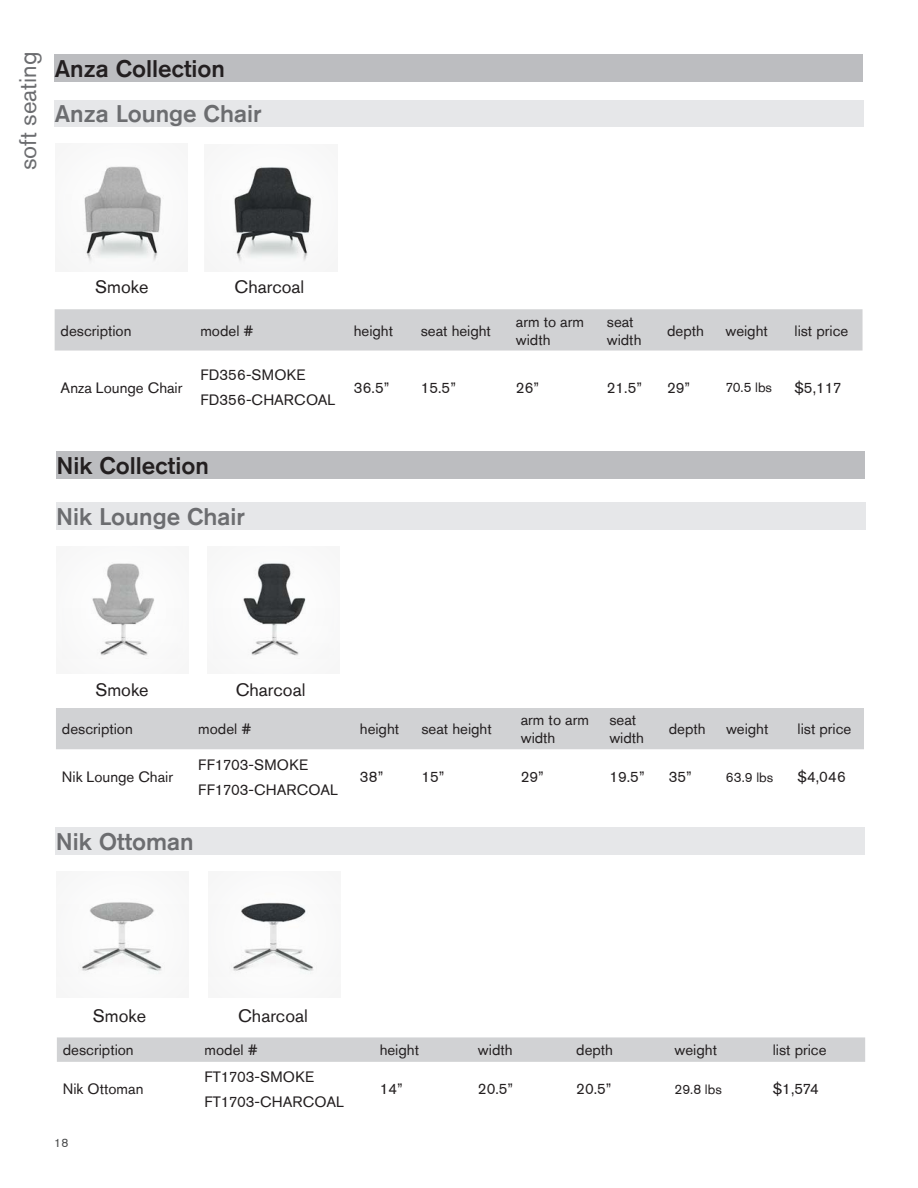
<style>
.page{position:relative;width:918px;height:1188px;background:#fff}
.page>*{position:absolute;margin:0;border:0;box-sizing:border-box;transform-origin:0 0}
.Chart_Header{font:500 24px "Akzidenz Grotesk Pro";color:#6c6d70}
.Seating_Type_-Header{font:500 24px "Akzidenz Grotesk Pro";color:#231f20}
.t1{font:24px "Akzidenz Grotesk Pro";color:#6c6d70}
.Body_text{font:18px "Akzidenz Grotesk Pro";color:#231f20}
.Chart_text{font:15px/18px "Akzidenz Grotesk Pro";color:#231f20}
.Chart_text-2{font:15px "Akzidenz Grotesk Pro";letter-spacing:.02em;color:#231f20}
.Chart_text-3{font:13.5px "Akzidenz Grotesk Pro";color:#231f20}
.t2{font:12px "Akzidenz Grotesk Pro";color:#4b4c4d}
</style>
<div class="page">
<div style="left:56px;top:502px;width:810px;height:27px;background:#e6e7e9"></div>
<div style="left:55px;top:54px;width:808px;height:27px;background:#bcbdc0"></div>
<div style="left:55px;top:100px;width:809px;height:27px;background:#e6e7e9"></div>
<div style="left:55px;top:309px;width:808px;height:42px;background:#d1d2d4"></div>
<div style="left:56px;top:708px;width:808px;height:41px;background:#d1d2d4"></div>
<svg style="left:233px;top:166px;width:81px;height:97px"></svg>
<svg style="left:84px;top:166px;width:77px;height:98px"></svg>
<svg style="left:92px;top:562px;width:62px;height:94px"></svg>
<svg style="left:243px;top:562px;width:63px;height:94px"></svg>
<div style="left:57px;top:451px;width:808px;height:27px;background:#bcbdc0"></div>
<div style="left:56px;top:827px;width:809px;height:27px;background:#e6e7e9"></div>
<div style="left:57px;top:1037px;width:808px;height:25px;background:#d1d2d4"></div>
<svg style="left:78px;top:902px;width:84px;height:72px"></svg>
<svg style="left:231px;top:902px;width:83px;height:72px"></svg>
<h1 class="t1" style="left:12px;top:170px;width:120px;rotate:-90deg">soft seating</h1>
<p class="Seating_Type_-Header" style="left:55px;top:53px;width:172px">Anza Collection</p>
<p class="Chart_Header" style="left:55px;top:98px;width:208px">Anza Lounge Chair</p>
<p class="Body_text" style="left:95px;top:275px;width:55px">Smoke</p>
<p class="Body_text" style="left:235px;top:275px;width:71px">Charcoal</p>
<p class="Chart_text" style="left:61px;top:321px;width:72px">description</p>
<p class="Chart_text" style="left:200px;top:321px;width:55px">model #</p>
<p class="Chart_text" style="left:354px;top:321px;width:41px">height</p>
<p class="Chart_text" style="left:421px;top:321px;width:72px">seat height</p>
<p class="Chart_text" style="left:516px;top:312px;width:70px">arm to arm width</p>
<p class="Chart_text" style="left:607px;top:312px;width:36px">seat width</p>
<p class="Chart_text" style="left:667px;top:321px;width:38px">depth</p>
<p class="Chart_text" style="left:725px;top:321px;width:44px">weight</p>
<p class="Chart_text" style="left:795px;top:321px;width:55px">list price</p>
<p class="Chart_text" style="left:61px;top:378px;width:123px">Anza Lounge Chair</p>
<p class="Chart_text-2" style="left:200px;top:365px;width:107px">FD356-SMOKE</p>
<p class="Chart_text" style="left:200px;top:391px;width:137px">FD356-CHARCOAL</p>
<p class="Chart_text" style="left:354px;top:378px;width:37px">36.5”</p>
<p class="Chart_text" style="left:421px;top:378px;width:37px">15.5”</p>
<p class="Chart_text" style="left:516px;top:378px;width:25px">26”</p>
<p class="Chart_text" style="left:607px;top:378px;width:37px">21.5”</p>
<p class="Chart_text" style="left:667px;top:378px;width:25px">29”</p>
<p class="Chart_text-3" style="left:725px;top:379px;width:48px">70.5 lbs</p>
<p class="Chart_text" style="left:795px;top:378px;width:49px">$5,117</p>
<p class="Seating_Type_-Header" style="left:57px;top:450px;width:154px">Nik Collection</p>
<p class="Chart_Header" style="left:56px;top:501px;width:190px">Nik Lounge Chair</p>
<p class="Body_text" style="left:95px;top:678px;width:55px">Smoke</p>
<p class="Body_text" style="left:236px;top:678px;width:71px">Charcoal</p>
<p class="Chart_text" style="left:62px;top:720px;width:72px">description</p>
<p class="Chart_text" style="left:198px;top:720px;width:55px">model #</p>
<p class="Chart_text" style="left:360px;top:720px;width:41px">height</p>
<p class="Chart_text" style="left:421px;top:720px;width:72px">seat height</p>
<p class="Chart_text" style="left:521px;top:711px;width:70px">arm to arm width</p>
<p class="Chart_text" style="left:609px;top:711px;width:36px">seat width</p>
<p class="Chart_text" style="left:669px;top:720px;width:38px">depth</p>
<p class="Chart_text" style="left:726px;top:720px;width:44px">weight</p>
<p class="Chart_text" style="left:798px;top:720px;width:55px">list price</p>
<p class="Chart_text" style="left:62px;top:768px;width:113px">Nik Lounge Chair</p>
<p class="Chart_text-2" style="left:198px;top:755px;width:111px">FF1703-SMOKE</p>
<p class="Chart_text" style="left:198px;top:780px;width:141px">FF1703-CHARCOAL</p>
<p class="Chart_text" style="left:360px;top:768px;width:25px">38”</p>
<p class="Chart_text" style="left:421px;top:768px;width:25px">15”</p>
<p class="Chart_text" style="left:521px;top:768px;width:25px">29”</p>
<p class="Chart_text" style="left:609px;top:768px;width:37px">19.5”</p>
<p class="Chart_text" style="left:669px;top:768px;width:25px">35”</p>
<p class="Chart_text-3" style="left:726px;top:768px;width:49px">63.9 lbs</p>
<p class="Chart_text" style="left:798px;top:768px;width:50px">$4,046</p>
<p class="Chart_Header" style="left:56px;top:826px;width:139px">Nik Ottoman</p>
<p class="Body_text" style="left:93px;top:1004px;width:55px">Smoke</p>
<p class="Body_text" style="left:238px;top:1004px;width:71px">Charcoal</p>
<p class="Chart_text" style="left:63px;top:1041px;width:72px">description</p>
<p class="Chart_text" style="left:205px;top:1041px;width:55px">model #</p>
<p class="Chart_text" style="left:380px;top:1041px;width:41px">height</p>
<p class="Chart_text" style="left:478px;top:1041px;width:36px">width</p>
<p class="Chart_text" style="left:576px;top:1041px;width:38px">depth</p>
<p class="Chart_text" style="left:675px;top:1041px;width:44px">weight</p>
<p class="Chart_text" style="left:773px;top:1041px;width:55px">list price</p>
<p class="Chart_text" style="left:63px;top:1080px;width:82px">Nik Ottoman</p>
<p class="Chart_text" style="left:205px;top:1068px;width:111px">FT1703-SMOKE</p>
<p class="Chart_text" style="left:205px;top:1093px;width:141px">FT1703-CHARCOAL</p>
<p class="Chart_text" style="left:380px;top:1080px;width:25px">14”</p>
<p class="Chart_text" style="left:478px;top:1080px;width:37px">20.5”</p>
<p class="Chart_text" style="left:576px;top:1080px;width:37px">20.5”</p>
<p class="Chart_text-3" style="left:675px;top:1080px;width:49px">29.8 lbs</p>
<p class="Chart_text" style="left:773px;top:1080px;width:47px">$1,574</p>
<p class="t2" style="left:54px;top:1135px;width:16px">18</p>
</div>
